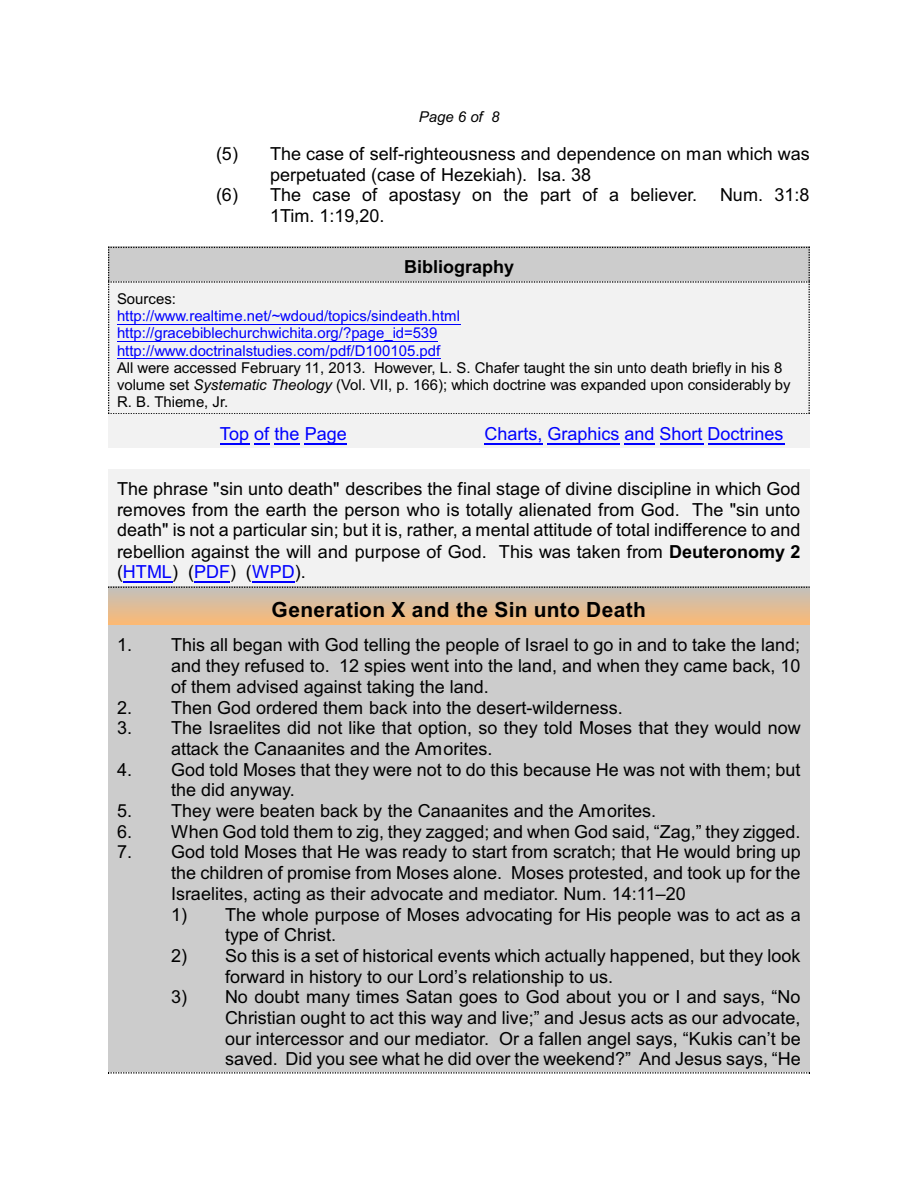
<style>
.page{position:relative;width:918px;height:1188px;background:#fff}
.page>*{position:absolute;margin:0;border:0;box-sizing:border-box;transform-origin:0 0}
.t1{font:700 21px "Arial";letter-spacing:.015em;color:#000}
.t2{font:18px/20.7px "Arial";color:#000;text-align:justify}
.t3{font:18px "Arial";color:#00f}
.t4{font:700 18px "Arial";color:#000}
.t5{font:15px/17.2px "Arial";color:#000}
.t6{font:15px/17.1px "Arial";color:#00f}
.t7{font:italic 15px "Arial";color:#000}
.s1{font-style:italic}
.s2{font-weight:700}
.s3{color:#00f}
</style>
<div class="page">
<svg style="left:108px;top:247px;width:702px;height:167px"></svg>
<div style="left:108px;top:415px;width:351px;height:33px;background:#f2f2f2"></div>
<div style="left:459px;top:415px;width:351px;height:33px;background:#f2f2f2"></div>
<div style="left:108px;top:469px;width:702px;height:117px;background:#f2f2f2"></div>
<svg style="left:108px;top:587px;width:702px;height:1px"></svg>
<svg style="left:108px;top:1072px;width:702px;height:2px"></svg>
<div style="left:108px;top:626px;width:702px;height:446px;background:#ccc"></div>
<hr style="left:117px;top:324px;width:69px;height:1px;background:#00f">
<hr style="left:185px;top:324px;width:275px;height:1px;background:#00f">
<hr style="left:117px;top:341px;width:188px;height:1px;background:#00f">
<hr style="left:305px;top:341px;width:55px;height:1px;background:#00f">
<hr style="left:359px;top:341px;width:79px;height:1px;background:#00f">
<hr style="left:117px;top:358px;width:69px;height:1px;background:#00f">
<hr style="left:185px;top:358px;width:255px;height:1px;background:#00f">
<svg style="left:220px;top:443px;width:80px;height:1px"></svg>
<hr style="left:305px;top:443px;width:42px;height:1px;background:#00f">
<hr style="left:485px;top:443px;width:44px;height:1px;background:#00f">
<svg style="left:529px;top:443px;width:14px;height:1px"></svg>
<hr style="left:548px;top:443px;width:72px;height:1px;background:#00f">
<hr style="left:625px;top:443px;width:30px;height:1px;background:#00f">
<hr style="left:660px;top:443px;width:43px;height:1px;background:#00f">
<hr style="left:708px;top:443px;width:76px;height:1px;background:#00f">
<hr style="left:123px;top:581px;width:49px;height:1px;background:#00f">
<hr style="left:194px;top:581px;width:36px;height:1px;background:#00f">
<hr style="left:252px;top:581px;width:43px;height:1px;background:#00f">
<p class="t7" style="left:419px;top:111px;width:82px">Page 6 of 8</p>
<p class="t2" style="left:216px;top:145px;width:595px">(5) The case of self-righteousness and dependence on man which was</p>
<p class="t2" style="left:270px;top:166px;width:323px">perpetuated (case of Hezekiah). Isa. 38</p>
<p class="t2" style="left:216px;top:186px;width:483px">(6) The case of apostasy on the part of a believer.</p>
<p class="t2" style="left:720px;top:186px;width:91px">Num. 31:8</p>
<p class="t2" style="left:270px;top:207px;width:116px">1Tim. 1:19,20.</p>
<p class="t4" style="left:404px;top:260px;width:112px">Bibliography</p>
<p class="t5" style="left:117px;top:292px;width:61px">Sources:</p>
<p class="t6" style="left:117px;top:309px;width:345px">http://www.realtime.net/~wdoud/topics/sindeath.html http://gracebiblechurchwichita.org/?page_id=539 http://www.doctrinalstudies.com/pdf/D100105.pdf</p>
<p class="t5" style="left:117px;top:360px;width:675px">All were accessed February 11, 2013. However, L. S. Chafer taught the sin unto death briefly in his 8 volume set <span class="s1">Systematic Theology</span> (Vol. VII, p. 166); which doctrine was expanded upon considerably by<br>R. B. Thieme, Jr.</p>
<p class="t3" style="left:220px;top:427px;width:129px">Top of the Page</p>
<p class="t3" style="left:485px;top:427px;width:300px">Charts, Graphics and Short Doctrines</p>
<p class="t2" style="left:117px;top:480px;width:685px">The phrase "sin unto death" describes the final stage of divine discipline in which God removes from the earth the person who is totally alienated from God. The "sin unto death" is not a particular sin; but it is, rather, a mental attitude of total indifference to and rebellion against the will and purpose of God. This was taken from <span class="s2">Deuteronomy 2 </span>(<span class="s3">HTML</span>) (<span class="s3">PDF</span>) (<span class="s3">WPD</span>).</p>
<p class="t1" style="left:272px;top:601px;width:376px">Generation X and the Sin unto Death</p>
<p class="t2" style="left:171px;top:636px;width:631px;text-indent:-54px">1. This all began with God telling the people of Israel to go in and to take the land; and they refused to. 12 spies went into the land, and when they came back, 10 of them advised against taking the land.</p>
<p class="t2" style="left:117px;top:699px;width:507px">2. Then God ordered them back into the desert-wilderness.</p>
<p class="t2" style="left:171px;top:719px;width:631px;text-indent:-54px">3. The Israelites did not like that option, so they told Moses that they would now attack the Canaanites and the Amorites.</p>
<p class="t2" style="left:171px;top:761px;width:631px;text-indent:-54px">4. God told Moses that they were not to do this because He was not with them; but the did anyway.</p>
<p class="t2" style="left:117px;top:802px;width:541px">5. They were beaten back by the Canaanites and the Amorites.</p>
<p class="t2" style="left:117px;top:823px;width:685px">6. When God told them to zig, they zagged; and when God said, “Zag,” they zigged.</p>
<p class="t2" style="left:171px;top:843px;width:631px;text-indent:-54px">7. God told Moses that He was ready to start from scratch; that He would bring up the children of promise from Moses alone. Moses protested, and took up for the Israelites, acting as their advocate and mediator. Num. 14:11–20</p>
<p class="t2" style="left:225px;top:906px;width:577px;text-indent:-54px">1) The whole purpose of Moses advocating for His people was to act as a type of Christ.</p>
<p class="t2" style="left:225px;top:947px;width:577px;text-indent:-54px">2) So this is a set of historical events which actually happened, but they look forward in history to our Lord’s relationship to us.</p>
<p class="t2" style="left:225px;top:988px;width:577px;text-indent:-54px">3) No doubt many times Satan goes to God about you or I and says, “No Christian ought to act this way and live;” and Jesus acts as our advocate, our intercessor and our mediator. Or a fallen angel says, “Kukis can’t be saved. Did you see what he did over the weekend?” And Jesus says, “He</p>
</div>
